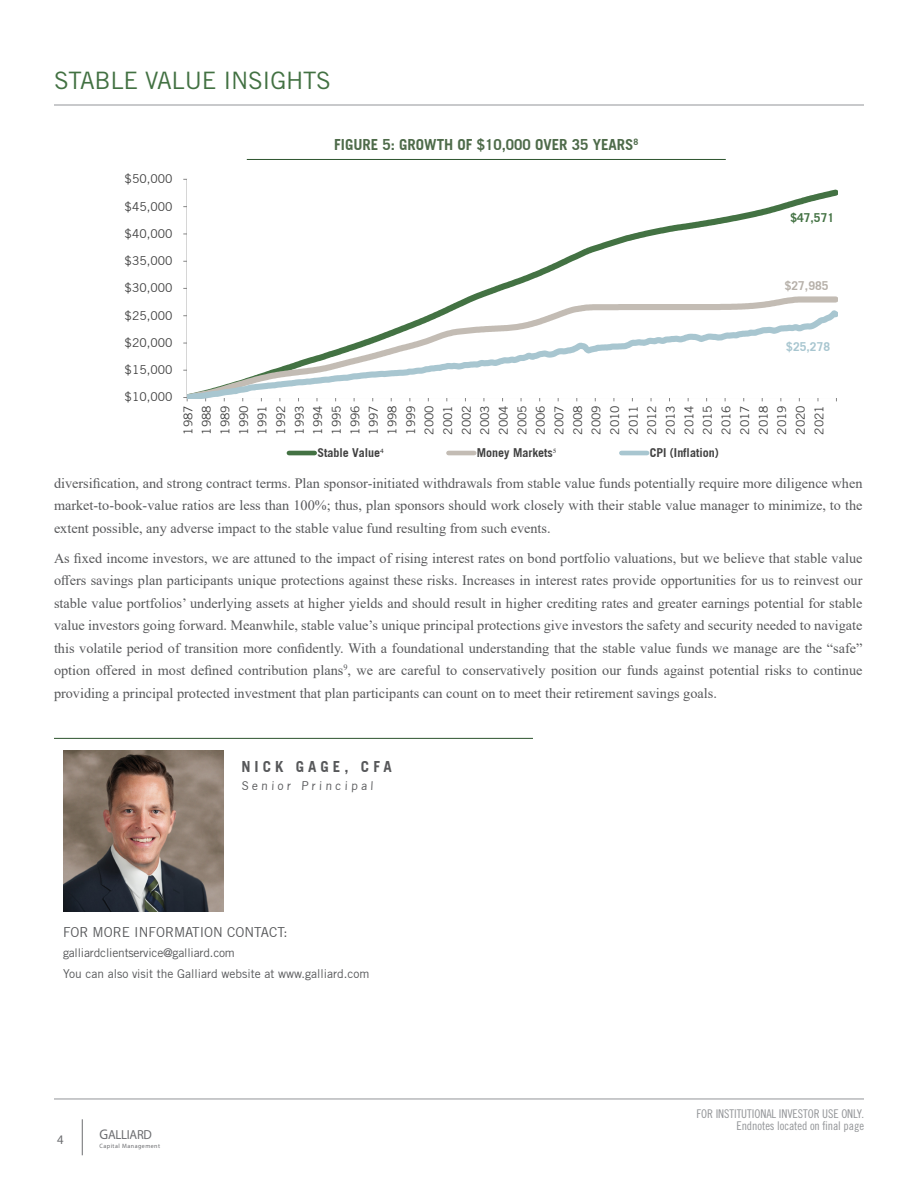
<style>
.page{position:relative;width:918px;height:1188px;background:#fff}
.page>*{position:absolute;margin:0;border:0;box-sizing:border-box;transform-origin:0 0}
.t1{font:24px "Trade Gothic LT Std";letter-spacing:-.01em;color:#427142}
.t2{font:700 15px "Trade Gothic";color:#4e6b4a}
.t3{font:700 15px "Trade Gothic";letter-spacing:.27em;color:#57585a}
.t4{font:14.25px/22.5px "Times New Roman";color:#57585a;text-align:justify}
.t5{font:13.5px "Trade Gothic";color:#57585a}
.t6{font:13.05px "Myriad Pro";letter-spacing:-.02em;color:#6c6d70;scale:.96 1}
.t7{font:12px/18.6px "Trade Gothic";color:#404040;text-align:justify}
.t8{font:12px "Trade Gothic";color:#57585a}
.t9{font:12px/12px "Trade Gothic LT Std Cn 18";letter-spacing:-.005em;color:#939598;text-align:right}
.t10{font:700 12px "Trade Gothic";letter-spacing:-.005em;color:#404040}
.t11{font:12px "Trade Gothic LT Std";letter-spacing:-.015em;color:#57585a}
.t12{font:700 12px "Trade Gothic";color:#a8c6d0}
.t13{font:700 12px "Trade Gothic";color:#437243}
.t14{font:700 12px "Trade Gothic";color:#b6b0a9}
.t15{font:6.3px "Myriad Pro";letter-spacing:.08em;color:#6c6d70;scale:.96 1}
.s1{font-family:"Times New Roman";font-weight:400}
.s2{font-size:14.1px}
</style>
<div class="page">
<hr style="left:54px;top:105px;width:810px;height:1px;background:#939598">
<hr style="left:54px;top:1099px;width:810px;height:1px;background:#939598">
<hr style="left:82px;top:1119px;width:1px;height:36px;background:#6c6d70">
<hr style="left:54px;top:738px;width:479px;height:1px;background:#2c532d">
<hr style="left:621px;top:451px;width:26px;height:4px;background:#a8c6d0">
<hr style="left:449px;top:451px;width:25px;height:4px;background:#c3bcb4">
<hr style="left:289px;top:451px;width:26px;height:4px;background:#437243">
<hr style="left:247px;top:159px;width:479px;height:1px;background:#2c532d">
<svg style="left:477px;top:189px;width:360px;height:104px"></svg>
<svg style="left:450px;top:293px;width:387px;height:12px"></svg>
<svg style="left:187px;top:305px;width:650px;height:93px"></svg>
<img style="left:63px;top:751px;width:161px;height:160px">
<h1 class="t1" style="left:54px;top:66px;width:278px">STABLE VALUE INSIGHTS</h1>
<p class="t7" style="left:125px;top:170px;width:49px">$50,000</p>
<p class="t7" style="left:125px;top:197px;width:49px">$45,000</p>
<p class="t7" style="left:125px;top:224px;width:49px">$40,000</p>
<p class="t7" style="left:125px;top:251px;width:49px">$35,000</p>
<p class="t7" style="left:125px;top:279px;width:49px">$30,000</p>
<p class="t7" style="left:125px;top:306px;width:49px">$25,000</p>
<p class="t7" style="left:125px;top:333px;width:49px">$20,000</p>
<p class="t7" style="left:125px;top:360px;width:49px">$15,000</p>
<p class="t7" style="left:125px;top:388px;width:49px">$10,000</p>
<p class="t2" style="left:334px;top:135px;width:306px">FIGURE 5: GROWTH OF $10,000 OVER 35 YEARS<sup>8</sup></p>
<p class="t13" style="left:790px;top:211px;width:45px">$47,571</p>
<p class="t14" style="left:785px;top:279px;width:45px">$27,985</p>
<p class="t12" style="left:786px;top:339px;width:45px">$25,278</p>
<p class="t7" style="left:179px;top:435px;width:31px;rotate:-90deg">1987<br>1988<br>1989<br>1990<br>1991<br>1992<br>1993<br>1994<br>1995<br>1996<br>1997<br>1998<br>1999<br>2000<br>2001<br>2002<br>2003<br>2004<br>2005<br>2006<br>2007<br>2008<br>2009<br>2010<br>2011<br>2012<br>2013<br>2014<br>2015<br>2016<br>2017<br>2018<br>2019<br>2020<br>2021</p>
<h6 class="t10" style="left:317px;top:445px;width:68px">Stable Value<span class="s1">⁴</span></h6>
<h6 class="t10" style="left:477px;top:445px;width:81px">Money Markets<span class="s1">⁵</span></h6>
<h6 class="t10" style="left:650px;top:445px;width:70px">CPI (Inflation)</h6>
<p class="t4" style="left:54px;top:471px;width:810px">diversification, and strong contract terms. Plan sponsor-initiated withdrawals from stable value funds potentially require more diligence when market-to-book-value ratios are less than 100%; thus, plan sponsors should work closely with their stable value manager to minimize, to the extent possible, any adverse impact to the stable value fund resulting from such events.</p>
<p class="t4" style="left:54px;top:546px;width:810px">As fixed income investors, we are attuned to the impact of rising interest rates on bond portfolio valuations, but we believe that stable value offers savings plan participants unique protections against these risks. Increases in interest rates provide opportunities for us to reinvest our stable value portfolios’ underlying assets at higher yields and should result in higher crediting rates and greater earnings potential for stable value investors going forward. Meanwhile, stable value’s unique principal protections give investors the safety and security needed to navigate this volatile period of transition more confidently. With a foundational understanding that the stable value funds we manage are the “safe” option offered in most defined contribution plans<sup>9</sup>, we are careful to conservatively position our funds against potential risks to continue providing a principal protected investment that plan participants can count on to meet their retirement savings goals.</p>
<h5 class="t3" style="left:241px;top:758px;width:152px">NICK GAGE, CFA</h5>
<p class="t8" style="left:241px;top:779px;width:135px">Senior Principal</p>
<p class="t5" style="left:63px;top:924px;width:226px">FOR MORE INFORMATION CONTACT:</p>
<p class="t11" style="left:63px;top:945px;width:173px">galliardclientservice@galliard.com</p>
<p class="t8" style="left:63px;top:966px;width:308px">You can also visit the Galliard website at www.galliard.com</p>
<p class="t6" style="left:57px;top:1132px;width:8px">4</p>
<p class="t6" style="left:100px;top:1126px;width:56px"><span class="s2">G</span>ALLIARD</p>
<p class="t15" style="left:100px;top:1142px;width:65px">Capital Management</p>
<p class="t9" style="left:697px;top:1108px;width:169px">FOR INSTITUTIONAL INVESTOR USE ONLY.<br>Endnotes located on final page</p>
</div>
